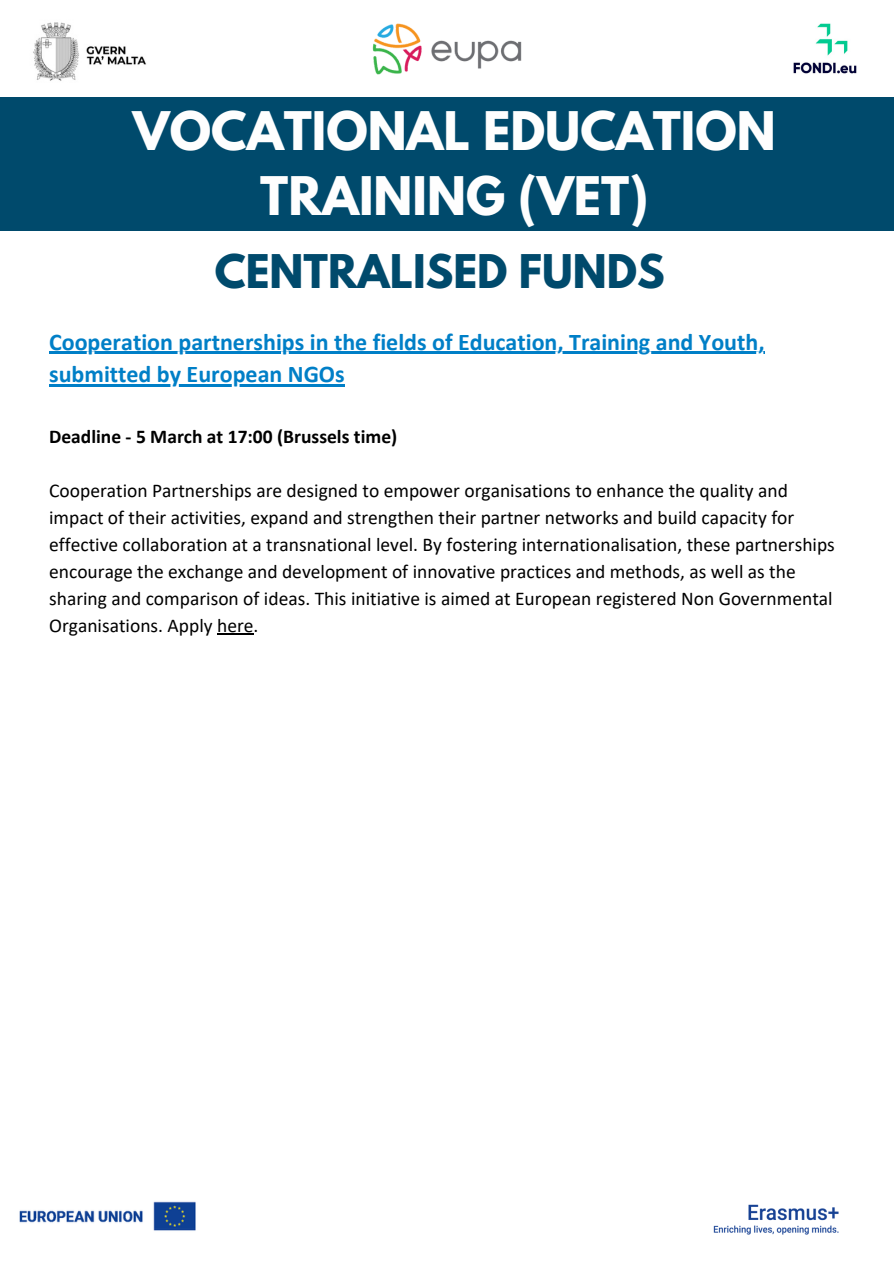
<style>
.page{position:relative;width:894px;height:1264px;background:#fff}
.page>*{position:absolute;margin:0;border:0;box-sizing:border-box;transform-origin:0 0}
.t1{font:700 47.1px/65.2px "League Spartan";color:#fefefe;text-align:center}
.t2{font:700 41.1px "League Spartan";color:#004a6c}
.t3{font:700 24px "Calibri";color:#007fc7}
.t4{font:19.5px/27px "Calibri";color:#000}
.t5{font:700 19.5px "Calibri";color:#000}
</style>
<div class="page">
<img style="left:713px;top:1204px;width:126px;height:31px">
<hr style="left:49px;top:352px;width:715px;height:2px;background:#007fc7">
<hr style="left:49px;top:384px;width:296px;height:3px;background:#007fc7">
<hr style="left:217px;top:633px;width:36px;height:1px;background:#000">
<img style="left:19px;top:1201px;width:177px;height:30px">
<div style="left:0;top:97px;width:893px;height:133px;background:#004a6c"></div>
<img style="left:793px;top:23px;width:64px;height:51px">
<img style="left:33px;top:22px;width:113px;height:59px">
<img style="left:372px;top:24px;width:149px;height:50px">
<h2 class="t1" style="left:133px;top:104px;width:644px">VOCATIONAL EDUCATION<br>TRAINING (VET)</h2>
<h1 class="t2" style="left:215px;top:251px;width:451px">CENTRALISED FUNDS</h1>
<p class="t3" style="left:49px;top:331px;width:716px">Cooperation partnerships in the fields of Education, Training and Youth,</p>
<p class="t3" style="left:49px;top:364px;width:297px">submitted by European NGOs</p>
<p class="t5" style="left:49px;top:428px;width:349px">Deadline - 5 March at 17:00 (Brussels time)</p>
<p class="t4" style="left:49px;top:478px;width:787px">Cooperation Partnerships are designed to empower organisations to enhance the quality and impact of their activities, expand and strengthen their partner networks and build capacity for effective collaboration at a transnational level. By fostering internationalisation, these partnerships encourage the exchange and development of innovative practices and methods, as well as the sharing and comparison of ideas. This initiative is aimed at European registered Non Governmental Organisations. Apply here.</p>
</div>
